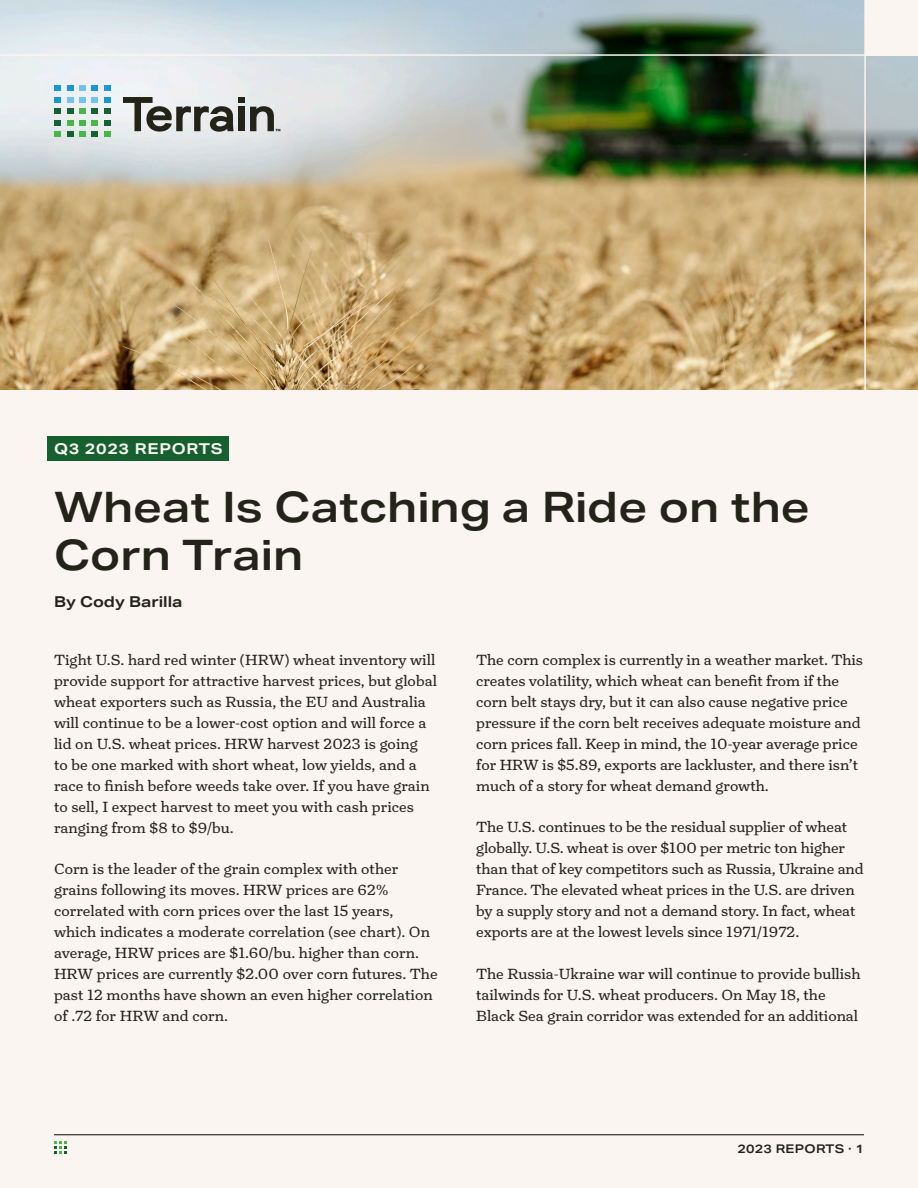
<style>
.page{position:relative;width:918px;height:1188px;background:#faf5f0}
.page>*{position:absolute;margin:0;border:0;box-sizing:border-box;transform-origin:0 0}
.t1{font:600 42px/48px "Aktiv Grotesk Ex";color:#232319}
.Body{font:15px/21px "Turnip";color:#232319}
.Section_H1{font:700 15px "Aktiv Grotesk Ex";letter-spacing:.05em;color:#faf5f0}
.t2{font:700 15px "Aktiv Grotesk Ex";color:#232319}
.t3{font:600 12px "Aktiv Grotesk Ex";letter-spacing:.025em;color:#232319}
</style>
<div class="page">
<hr style="left:54px;top:1134px;width:810px;height:1px;background:#232319">
<svg style="left:54px;top:1141px;width:13px;height:12px"></svg>
<img style="left:0;top:0;width:918px;height:389px">
<svg style="left:104px;top:97px;width:6px;height:17px"></svg>
<svg style="left:104px;top:120px;width:6px;height:17px"></svg>
<div style="left:91px;top:97px;width:7px;height:6px;background:#71c3ed"></div>
<div style="left:91px;top:120px;width:7px;height:6px;background:#48b749"></div>
<div style="left:91px;top:108px;width:7px;height:6px;background:#176031"></div>
<div style="left:91px;top:131px;width:7px;height:6px;background:#176031"></div>
<div style="left:79px;top:97px;width:7px;height:6px;background:#71c3ed"></div>
<div style="left:79px;top:120px;width:7px;height:6px;background:#48b749"></div>
<div style="left:79px;top:108px;width:7px;height:6px;background:#48b749"></div>
<div style="left:79px;top:131px;width:7px;height:6px;background:#48b749"></div>
<svg style="left:67px;top:97px;width:6px;height:17px"></svg>
<svg style="left:67px;top:120px;width:6px;height:17px"></svg>
<svg style="left:55px;top:97px;width:6px;height:17px"></svg>
<svg style="left:104px;top:86px;width:6px;height:5px"></svg>
<svg style="left:79px;top:86px;width:19px;height:5px"></svg>
<svg style="left:67px;top:86px;width:6px;height:5px"></svg>
<svg style="left:55px;top:86px;width:6px;height:5px"></svg>
<svg style="left:55px;top:120px;width:6px;height:17px"></svg>
<div style="left:238px;top:97px;width:7px;height:6px;background:#232318"></div>
<svg style="left:123px;top:97px;width:111px;height:35px"></svg>
<div style="left:238px;top:107px;width:7px;height:24px;background:#232318"></div>
<svg style="left:250px;top:106px;width:30px;height:25px"></svg>
<hr style="left:864px;top:0;width:2px;height:459px;background:#faf5f0">
<hr style="left:0;top:54px;width:918px;height:2px;background:#faf5f0">
<div style="left:865px;top:0;width:53px;height:56px;background:#faf5f0"></div>
<div style="left:47px;top:436px;width:182px;height:25px;background:#16602f"></div>
<p class="Section_H1" style="left:54px;top:439px;width:170px">Q3 2023 REPORTS</p>
<h1 class="t1" style="left:54px;top:484px;width:757px">Wheat Is Catching a Ride on the<br>Corn Train</h1>
<h4 class="t2" style="left:54px;top:592px;width:130px">By Cody Barilla</h4>
<p class="Body" style="left:54px;top:650px;width:384px">Tight U.S. hard red winter (HRW) wheat inventory will provide support for attractive harvest prices, but global wheat exporters such as Russia, the EU and Australia will continue to be a lower-cost option and will force a lid on U.S. wheat prices. HRW harvest 2023 is going<br>to be one marked with short wheat, low yields, and a race to finish before weeds take over. If you have grain to sell, I expect harvest to meet you with cash prices ranging from $8 to $9/bu.</p>
<p class="Body" style="left:54px;top:859px;width:385px">Corn is the leader of the grain complex with other grains following its moves. HRW prices are 62% correlated with corn prices over the last 15 years, which indicates a moderate correlation (see chart). On average, HRW prices are $1.60/bu. higher than corn.<br>HRW prices are currently $2.00 over corn futures. The past 12 months have shown an even higher correlation of .72 for HRW and corn.</p>
<p class="Body" style="left:476px;top:650px;width:388px">The corn complex is currently in a weather market. This creates volatility, which wheat can benefit from if the corn belt stays dry, but it can also cause negative price pressure if the corn belt receives adequate moisture and corn prices fall. Keep in mind, the 10-year average price for HRW is $5.89, exports are lackluster, and there isn’t much of a story for wheat demand growth.</p>
<p class="Body" style="left:476px;top:817px;width:389px">The U.S. continues to be the residual supplier of wheat globally. U.S. wheat is over $100 per metric ton higher than that of key competitors such as Russia, Ukraine and France. The elevated wheat prices in the U.S. are driven by a supply story and not a demand story. In fact, wheat exports are at the lowest levels since 1971/1972.</p>
<p class="Body" style="left:476px;top:963px;width:386px">The Russia-Ukraine war will continue to provide bullish tailwinds for U.S. wheat producers. On May 18, the<br>Black Sea grain corridor was extended for an additional</p>
<p class="t3" style="left:737px;top:1142px;width:128px">2023 REPORTS · 1</p>
</div>
